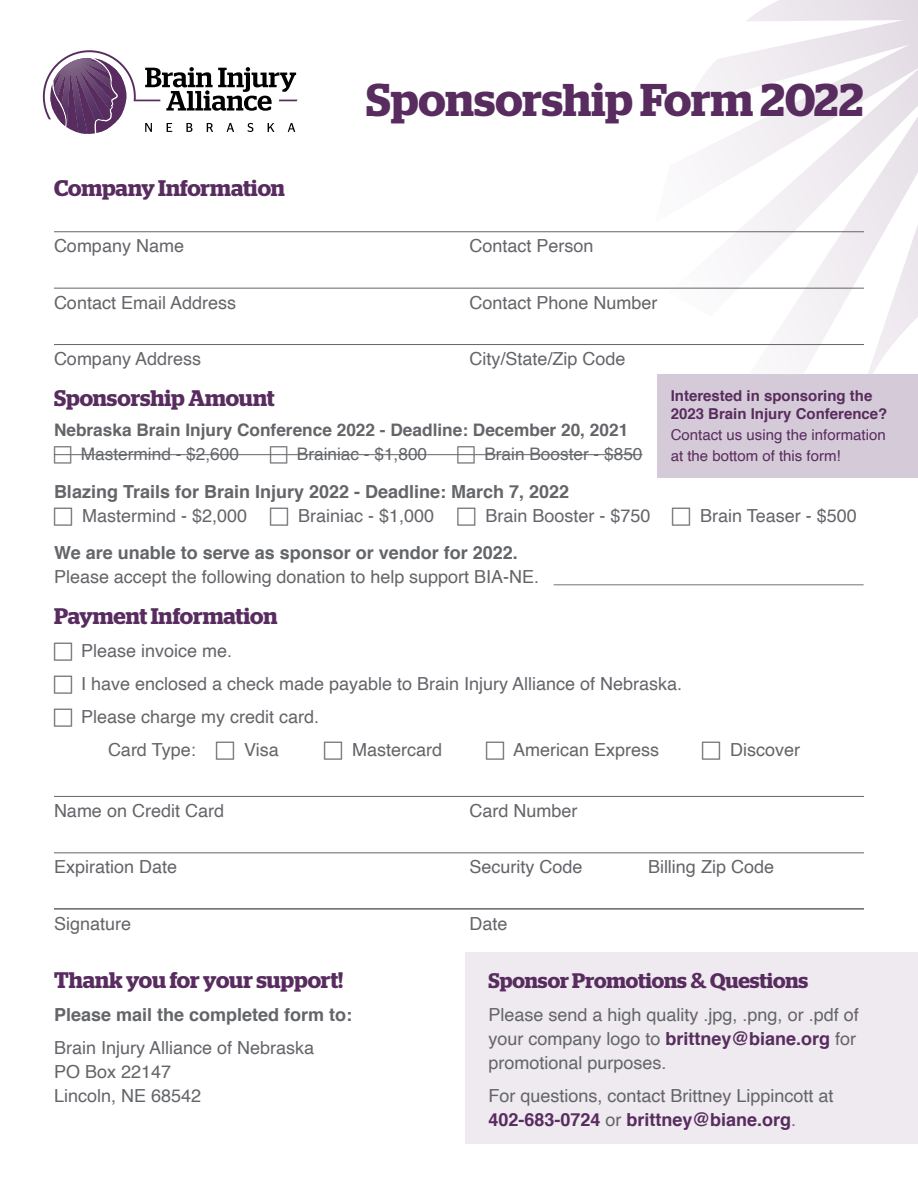
<style>
.page{position:relative;width:918px;height:1188px;background:#fff}
.page>*{position:absolute;margin:0;border:0;box-sizing:border-box;transform-origin:0 0}
.t1{font:600 45.9px "Stag";color:#582c5f}
.t2{font:600 22.5px "Stag";letter-spacing:-.005em;color:#582c5f}
.t3{font:600 21px "Stag";letter-spacing:-.005em;color:#582c5f}
.t4{font:18px/24px "Helvetica";color:#636569}
.t5{font:700 18px "Helvetica";color:#636569}
.t6{font:700 17.25px "Helvetica";color:#636569}
.t7{font:17.25px "Helvetica";color:#636569}
.t8{font:700 15px/18px "Helvetica";color:#582c5f}
.t9{font:15px/21px "Helvetica";color:#582c5f}
.s1{font-family:"Kefa";font-weight:700;font-size:22.5px}
.s2{font-weight:700;color:#582c5f}
</style>
<div class="page">
<svg style="left:43px;top:50px;width:255px;height:84px"></svg>
<svg style="left:655px;top:0;width:263px;height:420px"></svg>
<hr style="left:54px;top:231px;width:810px;height:1px;background:#636569">
<hr style="left:54px;top:288px;width:810px;height:1px;background:#636569">
<hr style="left:54px;top:344px;width:810px;height:1px;background:#636569">
<hr style="left:54px;top:796px;width:810px;height:1px;background:#636569">
<hr style="left:54px;top:852px;width:810px;height:1px;background:#636569">
<hr style="left:54px;top:908px;width:810px;height:2px;background:#636569">
<hr style="left:71px;top:454px;width:199px;height:1px;background:#636569">
<hr style="left:287px;top:454px;width:140px;height:1px;background:#636569">
<hr style="left:427px;top:454px;width:48px;height:1px;background:#636569">
<hr style="left:475px;top:454px;width:168px;height:1px;background:#636569">
<div style="left:465px;top:953px;width:453px;height:191px;background:#eeeaef"></div>
<div style="left:658px;top:375px;width:260px;height:103px;background:#d5cad7"></div>
<svg style="left:54px;top:454px;width:17px;height:2px"></svg>
<svg style="left:270px;top:454px;width:17px;height:2px"></svg>
<svg style="left:458px;top:454px;width:17px;height:2px"></svg>
<h1 class="t1" style="left:366px;top:65px;width:499px">Sponsorship Form 2022</h1>
<p class="t2" style="left:54px;top:171px;width:232px">Company Information</p>
<p class="t4" style="left:54px;top:235px;width:132px">Company Name</p>
<p class="t4" style="left:469px;top:235px;width:126px">Contact Person</p>
<p class="t4" style="left:54px;top:291px;width:184px">Contact Email Address</p>
<p class="t4" style="left:469px;top:291px;width:190px">Contact Phone Number</p>
<p class="t4" style="left:54px;top:347px;width:149px">Company Address</p>
<p class="t4" style="left:469px;top:347px;width:158px">City/State/Zip Code</p>
<p class="t2" style="left:54px;top:381px;width:222px">Sponsorship Amount</p>
<p class="t6" style="left:54px;top:416px;width:576px">Nebraska Brain Injury Conference 2022 - Deadline: December 20, 2021</p>
<p class="t7" style="left:81px;top:441px;width:160px">Mastermind - $2,600</p>
<p class="t7" style="left:297px;top:441px;width:132px">Brainiac - $1,800</p>
<p class="t7" style="left:484px;top:441px;width:160px">Brain Booster - $850</p>
<p class="t5" style="left:54px;top:477px;width:517px">Blazing Trails for Brain Injury 2022 - Deadline: March 7, 2022</p>
<p class="t4" style="left:82px;top:504px;width:167px">Mastermind - $2,000</p>
<p class="t4" style="left:298px;top:504px;width:138px">Brainiac - $1,000</p>
<p class="t4" style="left:486px;top:504px;width:167px">Brain Booster - $750</p>
<p class="t4" style="left:700px;top:504px;width:158px">Brain Teaser - $500</p>
<p class="t5" style="left:54px;top:539px;width:465px">We are unable to serve as sponsor or vendor for 2022.</p>
<p class="t4" style="left:54px;top:566px;width:811px">Please accept the following donation to help support BIA-NE. _______________________________</p>
<p class="t2" style="left:54px;top:599px;width:225px">Payment Information</p>
<p class="t4" style="left:81px;top:639px;width:153px">Please invoice me.</p>
<p class="t4" style="left:81px;top:672px;width:603px">I have enclosed a check made payable to Brain Injury Alliance of Nebraska.</p>
<p class="t4" style="left:81px;top:705px;width:240px">Please charge my credit card.</p>
<p class="t4" style="left:108px;top:738px;width:89px">Card Type:</p>
<p class="t4" style="left:244px;top:738px;width:36px">Visa</p>
<p class="t4" style="left:352px;top:738px;width:92px">Mastercard</p>
<p class="t4" style="left:513px;top:738px;width:148px">American Express</p>
<p class="t4" style="left:730px;top:738px;width:72px">Discover</p>
<p class="t8" style="left:671px;top:387px;width:218px">Interested in sponsoring the<br>2023 Brain Injury Conference?</p>
<p class="t9" style="left:671px;top:425px;width:217px">Contact us using the information at the bottom of this form!</p>
<p class="t4" style="left:54px;top:799px;width:172px">Name on Credit Card</p>
<p class="t4" style="left:469px;top:799px;width:110px">Card Number</p>
<p class="t4" style="left:54px;top:856px;width:125px">Expiration Date</p>
<p class="t4" style="left:469px;top:856px;width:115px">Security Code</p>
<p class="t4" style="left:648px;top:856px;width:128px">Billing Zip Code</p>
<p class="t4" style="left:54px;top:912px;width:79px">Signature</p>
<p class="t4" style="left:469px;top:912px;width:40px">Date</p>
<p class="t2" style="left:54px;top:963px;width:291px">Thank you for your support!</p>
<p class="t5" style="left:54px;top:1000px;width:300px">Please mail the completed form to:</p>
<p class="t4" style="left:54px;top:1036px;width:262px">Brain Injury Alliance of Nebraska<br>PO Box 22147<br>Lincoln, NE 68542</p>
<p class="t3" style="left:488px;top:965px;width:321px">Sponsor Promotions <span class="s1">&amp;</span> Questions</p>
<p class="t4" style="left:488px;top:1003px;width:372px">Please send a high quality .jpg, .png, or .pdf of your company logo to <span class="s2">brittney@biane.org</span> for promotional purposes.</p>
<p class="t4" style="left:488px;top:1084px;width:347px">For questions, contact Brittney Lippincott at<br><span class="s2">402-683-0724</span> or <span class="s2">brittney@biane.org</span>.</p>
</div>
